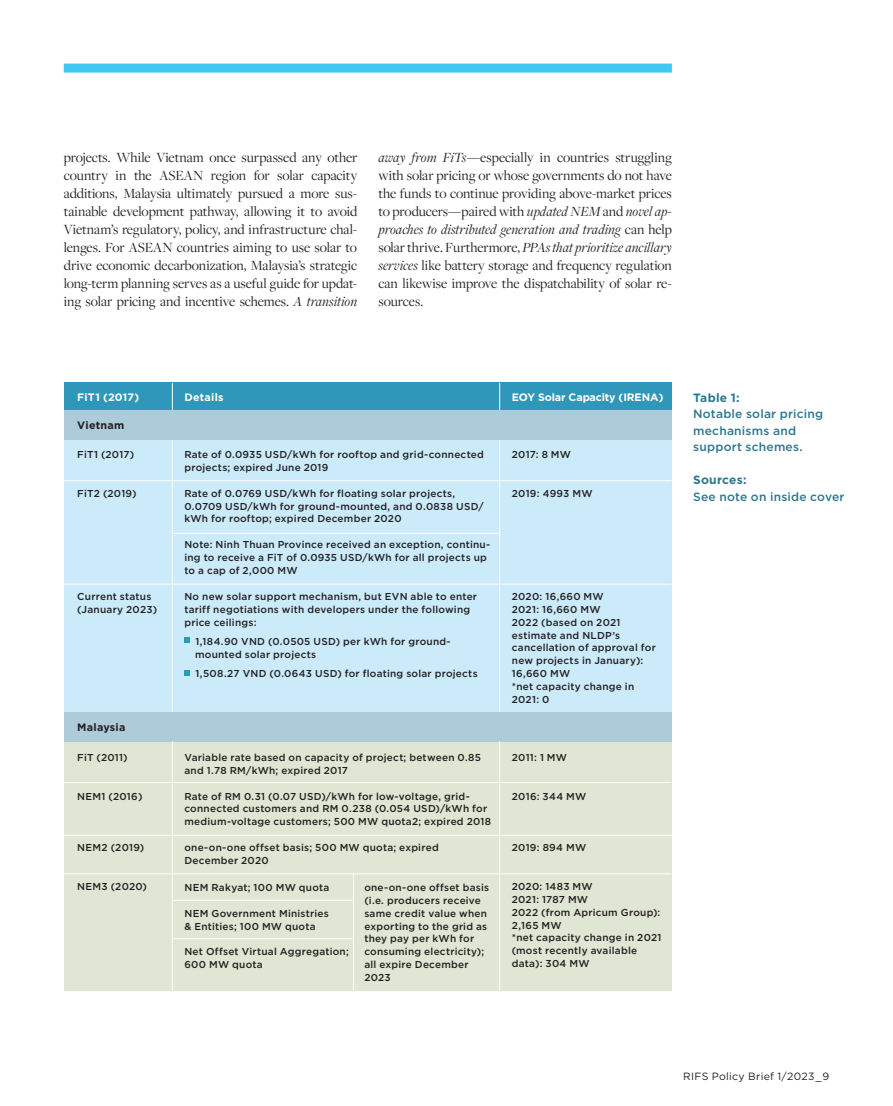
<style>
.page{position:relative;width:893px;height:1106px;background:#fff}
.page>*{position:absolute;margin:0;border:0;box-sizing:border-box;transform-origin:0 0}
.t1{font:14.55px/18px "Freight Disp Pro";letter-spacing:-.005em;color:#231f20;text-align:justify}
.t2{font:500 12px/16.5px "Gotham";letter-spacing:.02em;color:#2d778e}
.t3{font:700 12px "Gotham";letter-spacing:.02em;color:#2d778e}
.t4{font:700 10.8px "Gotham";letter-spacing:-.005em;color:#fff}
.t5{font:700 10.8px "Gotham";letter-spacing:.025em;color:#231f20}
.t6{font:700 10.8px "Gotham";letter-spacing:.015em;color:#fff}
.t7{font:700 10.8px "Gotham";letter-spacing:.025em;color:#fff}
.t8{font:10.5px "Gotham";letter-spacing:.03em;color:#231f20}
.t9{font:500 10.05px/12.9px "Gotham";letter-spacing:.025em;color:#231f20}
.s1{font-style:italic}
</style>
<div class="page">
<div style="left:64px;top:64px;width:608px;height:9px;background:#40c7f4"></div>
<div style="left:64px;top:383px;width:607px;height:27px;background:#2f97b9"></div>
<div style="left:64px;top:439px;width:607px;height:273px;background:#cbebfb"></div>
<svg style="left:184px;top:637px;width:5px;height:6px"></svg>
<svg style="left:184px;top:670px;width:5px;height:5px"></svg>
<hr style="left:172px;top:439px;width:1px;height:273px;background:#fff">
<hr style="left:499px;top:439px;width:1px;height:273px;background:#fff">
<hr style="left:173px;top:533px;width:327px;height:1px;background:#fff">
<hr style="left:64px;top:584px;width:607px;height:1px;background:#fff">
<hr style="left:64px;top:480px;width:607px;height:1px;background:#fff">
<div style="left:64px;top:410px;width:607px;height:29px;background:#aecbda"></div>
<svg style="left:172px;top:383px;width:1px;height:27px"></svg>
<svg style="left:499px;top:383px;width:1px;height:27px"></svg>
<div style="left:64px;top:741px;width:607px;height:249px;background:#dfe6d3"></div>
<hr style="left:64px;top:835px;width:611px;height:1px;background:#fff">
<hr style="left:64px;top:873px;width:607px;height:1px;background:#fff">
<hr style="left:64px;top:782px;width:607px;height:1px;background:#fff">
<div style="left:64px;top:712px;width:607px;height:29px;background:#aecbda"></div>
<hr style="left:173px;top:938px;width:181px;height:1px;background:#fff">
<hr style="left:173px;top:900px;width:181px;height:1px;background:#fff">
<hr style="left:172px;top:741px;width:1px;height:253px;background:#fff">
<hr style="left:499px;top:741px;width:1px;height:253px;background:#fff">
<hr style="left:353px;top:874px;width:1px;height:119px;background:#fff">
<p class="t1" style="left:64px;top:148px;width:295px">projects. While Vietnam once surpassed any other country in the ASEAN region for solar capacity additions, Malaysia ultimately pursued a more sus&shy;tainable development pathway, allowing it to avoid Vietnam’s regulatory, policy, and infrastructure chal&shy;lenges. For ASEAN countries aiming to use solar to drive economic decarbonization, Malaysia’s strategic long-term planning serves as a useful guide for updat&shy;ing solar pricing and incentive schemes. <span class="s1">A transition</span></p>
<p class="t1" style="left:378px;top:148px;width:295px"><span class="s1">away from FiTs</span>—especially in countries struggling with solar pricing or whose governments do not have the funds to continue providing above-market prices to producers—paired with <span class="s1">updated NEM</span> and <span class="s1">novel ap&shy;proaches to distributed generation and trading</span> can help solar thrive. Furthermore, <span class="s1">PPAs that prioritize ancillary services</span> like battery storage and frequency regulation can likewise improve the dispatchability of solar re&shy;sources.</p>
<p class="t6" style="left:77px;top:389px;width:63px">FiT1 (2017)</p>
<p class="t7" style="left:184px;top:389px;width:41px">Details</p>
<p class="t4" style="left:512px;top:389px;width:153px">EOY Solar Capacity (IRENA)</p>
<p class="t5" style="left:77px;top:418px;width:49px">Vietnam</p>
<p class="t9" style="left:77px;top:448px;width:58px">FiT1 (2017)</p>
<p class="t9" style="left:77px;top:486px;width:61px">FiT2 (2019)</p>
<p class="t9" style="left:77px;top:589px;width:82px">Current status (January 2023)</p>
<p class="t5" style="left:77px;top:720px;width:50px">Malaysia</p>
<p class="t9" style="left:77px;top:750px;width:52px">FiT (2011)</p>
<p class="t9" style="left:77px;top:789px;width:67px">NEM1 (2016)</p>
<p class="t9" style="left:77px;top:841px;width:69px">NEM2 (2019)</p>
<p class="t9" style="left:77px;top:879px;width:71px">NEM3 (2020)</p>
<p class="t9" style="left:184px;top:448px;width:301px">Rate of 0.0935 USD/kWh for rooftop and grid-connected projects; expired June 2019</p>
<p class="t9" style="left:184px;top:486px;width:301px">Rate of 0.0769 USD/kWh for floating solar projects,<br>0.0709 USD/kWh for ground-mounted, and 0.0838 USD/ kWh for rooftop; expired December 2020</p>
<p class="t9" style="left:184px;top:538px;width:307px">Note: Ninh Thuan Province received an exception, continu&shy;ing to receive a FiT of 0.0935 USD/kWh for all projects up to a cap of 2,000 MW</p>
<p class="t9" style="left:184px;top:589px;width:294px">No new solar support mechanism, but EVN able to enter tariff negotiations with developers under the following price ceilings:</p>
<p class="t9" style="left:195px;top:635px;width:257px">1,184.90 VND (0.0505 USD) per kWh for ground&shy;mounted solar projects</p>
<p class="t9" style="left:196px;top:667px;width:284px">1,508.27 VND (0.0643 USD) for floating solar projects</p>
<p class="t9" style="left:184px;top:750px;width:298px">Variable rate based on capacity of project; between 0.85 and 1.78 RM/kWh; expired 2017</p>
<p class="t9" style="left:184px;top:789px;width:308px">Rate of RM 0.31 (0.07 USD)/kWh for low-voltage, grid&shy;connected customers and RM 0.238 (0.054 USD)/kWh for medium-voltage customers; 500 MW quota2; expired 2018</p>
<p class="t9" style="left:184px;top:841px;width:256px">one-on-one offset basis; 500 MW quota; expired<br>December 2020</p>
<p class="t9" style="left:184px;top:880px;width:146px">NEM Rakyat; 100 MW quota</p>
<p class="t9" style="left:184px;top:906px;width:146px">NEM Government Ministries &amp; Entities; 100 MW quota</p>
<p class="t9" style="left:184px;top:945px;width:166px">Net Offset Virtual Aggregation;<br>600 MW quota</p>
<p class="t9" style="left:364px;top:880px;width:126px">one-on-one offset basis (i.e. producers receive same credit value when exporting to the grid as they pay per kWh for consuming electricity); all expire December<br>2023</p>
<p class="t9" style="left:512px;top:448px;width:61px">2017: 8 MW</p>
<p class="t9" style="left:512px;top:486px;width:82px">2019: 4993 MW</p>
<p class="t9" style="left:512px;top:589px;width:145px">2020: 16,660 MW<br>2021: 16,660 MW<br>2022 (based on 2021 estimate and NLDP’s cancellation of approval for new projects in January):<br>16,660 MW<br>*net capacity change in<br>2021: 0</p>
<p class="t9" style="left:512px;top:750px;width:57px">2011: 1 MW</p>
<p class="t9" style="left:512px;top:789px;width:76px">2016: 344 MW</p>
<p class="t9" style="left:512px;top:841px;width:76px">2019: 894 MW</p>
<p class="t9" style="left:512px;top:879px;width:151px">2020: 1483 MW<br>2021: 1787 MW<br>2022 (from Apricum Group):<br>2,165 MW<br>*net capacity change in 2021 (most recently available data): 304 MW</p>
<p class="t3" style="left:693px;top:389px;width:48px">Table 1:</p>
<p class="t2" style="left:693px;top:405px;width:131px">Notable solar pricing mechanisms and support schemes.</p>
<p class="t3" style="left:693px;top:472px;width:55px">Sources:</p>
<p class="t2" style="left:693px;top:488px;width:153px">See note on inside cover</p>
<p class="t8" style="left:683px;top:1070px;width:148px">RIFS Policy Brief 1/2023_9</p>
</div>
